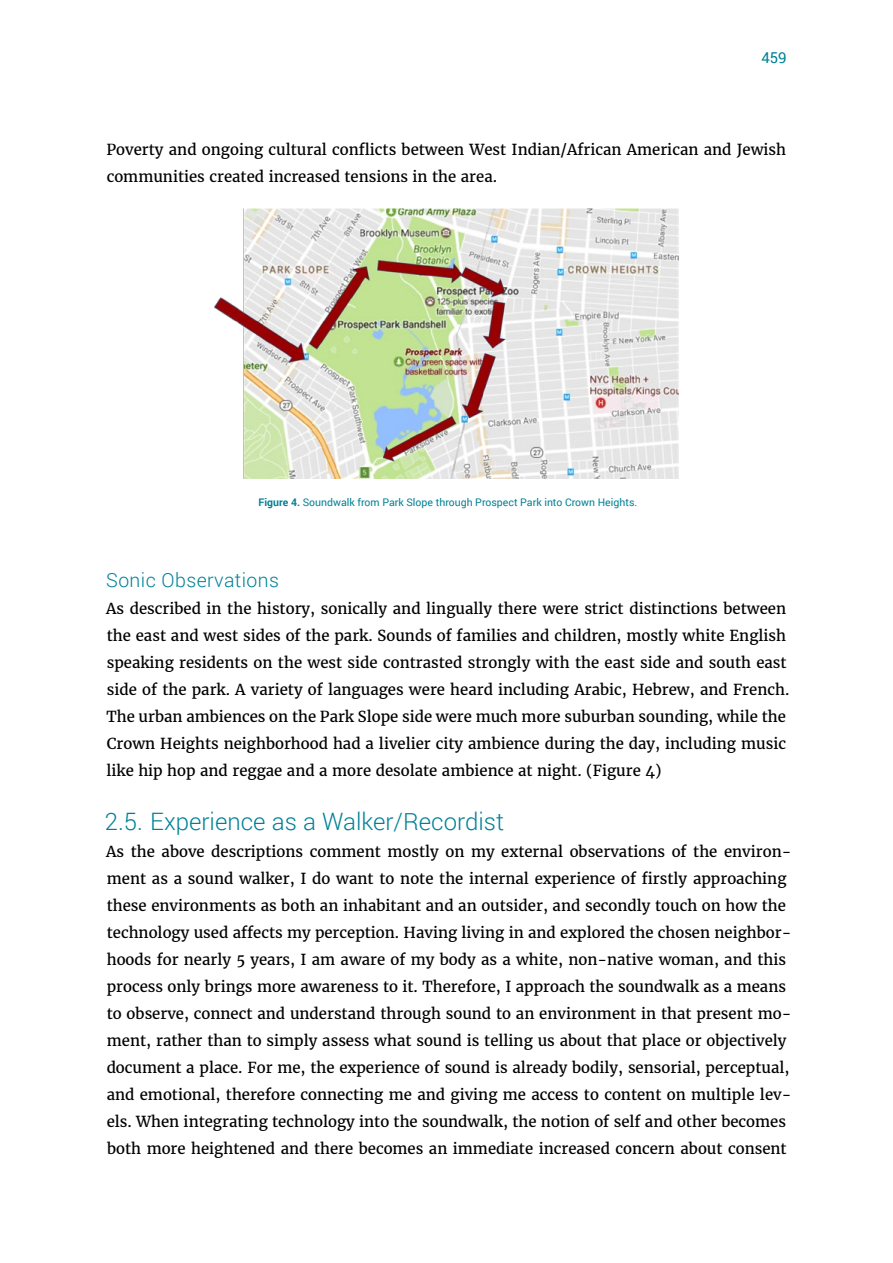
<style>
.page{position:relative;width:893px;height:1263px;background:#fff}
.page>*{position:absolute;margin:0;border:0;box-sizing:border-box;transform-origin:0 0}
.t1{font:300 24px "Roboto";color:#008296}
.Sub_subtítulo_sem_nu{font:300 19.5px "Roboto";letter-spacing:.02em;color:#008296}
._1º_Parágrafo{font:15px/27px "Merriweather";color:#000}
.t2{font:15px "Roboto";color:#008296}
.legenda{font:10.5px "Roboto";color:#008296}
.s1{font-weight:700}
</style>
<div class="page">
<img style="left:215px;top:209px;width:463px;height:270px">
<p class="t2" style="left:761px;top:47px;width:27px">459</p>
<p class="_1º_Parágrafo" style="left:107px;top:135px;width:681px">Poverty and ongoing cultural conflicts between West Indian/African American and Jewish communities created increased tensions in the area.</p>
<p class="legenda" style="left:258px;top:494px;width:380px"><span class="s1">Figure 4.</span> Soundwalk from Park Slope through Prospect Park into Crown Heights.</p>
<p class="Sub_subtítulo_sem_nu" style="left:106px;top:566px;width:174px">Sonic Observations</p>
<p class="_1º_Parágrafo" style="left:106px;top:594px;width:685px">As described in the history, sonically and lingually there were strict distinctions between the east and west sides of the park. Sounds of families and children, mostly white English speaking residents on the west side contrasted strongly with the east side and south east side of the park. A variety of languages were heard including Arabic, Hebrew, and French.<br>The urban ambiences on the Park Slope side were much more suburban sounding, while the Crown Heights neighborhood had a livelier city ambience during the day, including music like hip hop and reggae and a more desolate ambience at night. (Figure 4)</p>
<p class="t1" style="left:105px;top:804px;width:401px">2.5. Experience as a Walker/Recordist</p>
<p class="_1º_Parágrafo" style="left:106px;top:837px;width:687px">As the above descriptions comment mostly on my external observations of the environ&shy;ment as a sound walker, I do want to note the internal experience of firstly approaching these environments as both an inhabitant and an outsider, and secondly touch on how the technology used affects my perception. Having living in and explored the chosen neighbor&shy;hoods for nearly 5 years, I am aware of my body as a white, non-native woman, and this process only brings more awareness to it. Therefore, I approach the soundwalk as a means to observe, connect and understand through sound to an environment in that present mo&shy;ment, rather than to simply assess what sound is telling us about that place or objectively document a place. For me, the experience of sound is already bodily, sensorial, perceptual, and emotional, therefore connecting me and giving me access to content on multiple lev&shy;els. When integrating technology into the soundwalk, the notion of self and other becomes both more heightened and there becomes an immediate increased concern about consent</p>
</div>
